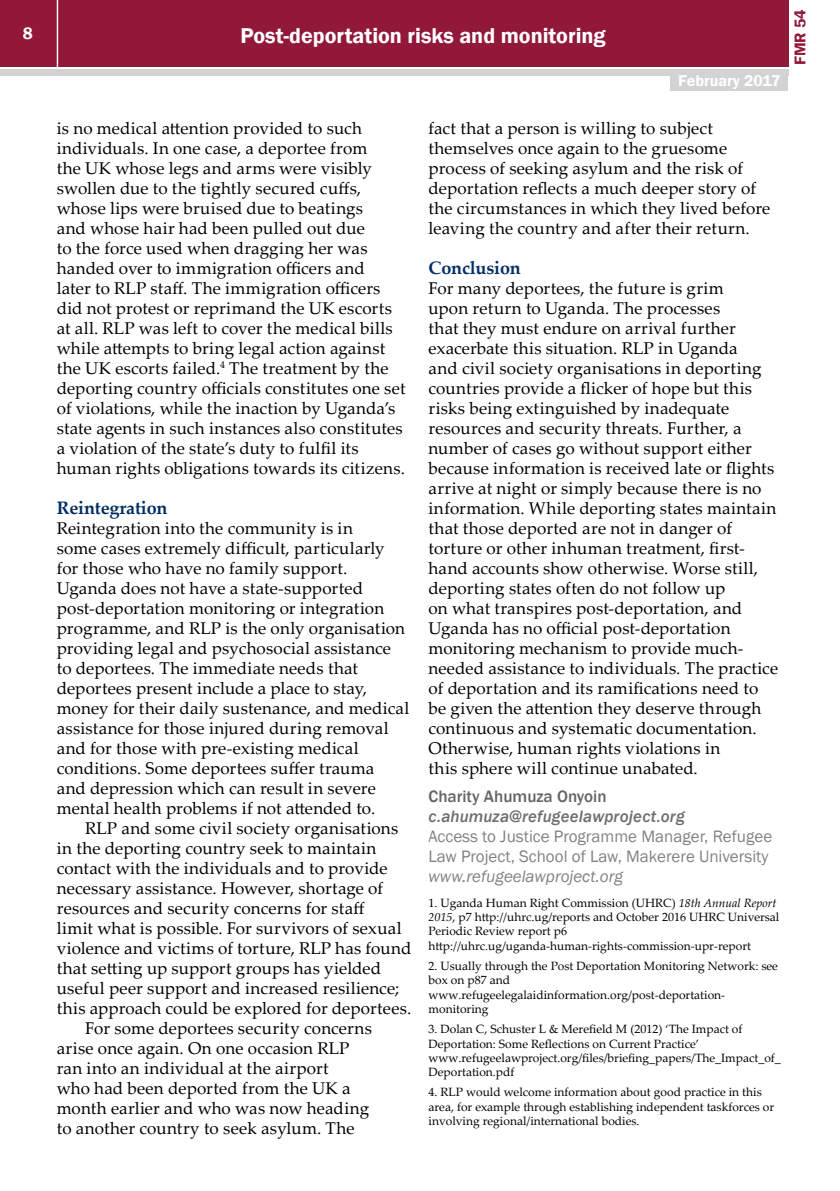
<style>
.page{position:relative;width:840px;height:1191px;background:#fff}
.page>*{position:absolute;margin:0;border:0;box-sizing:border-box;transform-origin:0 0}
.t1{font:600 22px "Franklin Gothic";color:#fff}
.t2{font:700 18px "Palatino Linotype";letter-spacing:-.01em;color:#002d62}
.t3{font:17px/20px "Palatino Linotype";letter-spacing:.01em;color:#000}
.t4{font:17px/20px "Franklin Gothic";color:#808285}
.t5{font:italic 500 17px "Franklin Gothic";letter-spacing:.01em;color:#6d6e71}
.t6{font:italic 17px "Franklin Gothic";color:#808285}
.t7{font:500 17px "Franklin Gothic";color:#636466}
.t8{font:600 17px "Franklin Gothic";color:#fff}
.t9{font:600 16px "Franklin Gothic";color:#fff}
.t10{font:600 16px "Franklin Gothic";color:#92183a}
.t11{font:12px/14.4px "Palatino Linotype";color:#000}
.s1{font-style:italic}
</style>
<div class="page">
<div style="left:0;top:0;width:787px;height:66px;background:#92183a"></div>
<div style="left:0;top:69px;width:787px;height:6px;background:#d1d3d4"></div>
<hr style="left:57px;top:0;width:1px;height:67px;background:#fff">
<div style="left:670px;top:73px;width:117px;height:18px;background:#d1d3d4"></div>
<p class="t8" style="left:23px;top:23px;width:11px">8</p>
<p class="t1" style="left:240px;top:22px;width:366px">Post-deportation risks and monitoring</p>
<p class="t9" style="left:678px;top:71px;width:104px">February 2017</p>
<p class="t3" style="left:57px;top:117px;width:350px">is no medical attention provided to such individuals. In one case, a deportee from<br>the UK whose legs and arms were visibly swollen due to the tightly secured cuffs, whose lips were bruised due to beatings<br>and whose hair had been pulled out due<br>to the force used when dragging her was handed over to immigration officers and<br>later to RLP staff. The immigration officers did not protest or reprimand the UK escorts at all. RLP was left to cover the medical bills while attempts to bring legal action against the UK escorts failed.<sup>4</sup> The treatment by the deporting country officials constitutes one set of violations, while the inaction by Uganda’s state agents in such instances also constitutes a violation of the state’s duty to fulfil its human rights obligations towards its citizens.</p>
<p class="t2" style="left:57px;top:495px;width:112px">Reintegration</p>
<p class="t3" style="left:57px;top:517px;width:354px">Reintegration into the community is in<br>some cases extremely difficult, particularly for those who have no family support.<br>Uganda does not have a state-supported post-deportation monitoring or integration programme, and RLP is the only organisation providing legal and psychosocial assistance to deportees. The immediate needs that deportees present include a place to stay, money for their daily sustenance, and medical assistance for those injured during removal and for those with pre-existing medical conditions. Some deportees suffer trauma<br>and depression which can result in severe mental health problems if not attended to.</p>
<p class="t3" style="left:85px;top:817px;width:315px">RLP and some civil society organisations</p>
<p class="t3" style="left:57px;top:837px;width:321px">in the deporting country seek to maintain</p>
<p class="t3" style="left:57px;top:857px;width:332px">contact with the individuals and to provide</p>
<p class="t3" style="left:57px;top:877px;width:328px">necessary assistance. However, shortage of</p>
<p class="t3" style="left:57px;top:897px;width:309px">resources and security concerns for staff</p>
<p class="t3" style="left:57px;top:917px;width:346px">limit what is possible. For survivors of sexual</p>
<p class="t3" style="left:57px;top:937px;width:356px">violence and victims of torture, RLP has found</p>
<p class="t3" style="left:57px;top:957px;width:326px">that setting up support groups has yielded</p>
<p class="t3" style="left:57px;top:977px;width:343px">useful peer support and increased resilience;</p>
<p class="t3" style="left:57px;top:997px;width:356px">this approach could be explored for deportees.</p>
<p class="t3" style="left:85px;top:1017px;width:288px">For some deportees security concerns</p>
<p class="t3" style="left:57px;top:1037px;width:294px">arise once again. On one occasion RLP</p>
<p class="t3" style="left:57px;top:1057px;width:273px">ran into an individual at the airport</p>
<p class="t3" style="left:57px;top:1077px;width:295px">who had been deported from the UK a</p>
<p class="t3" style="left:57px;top:1097px;width:314px">month earlier and who was now heading</p>
<p class="t3" style="left:57px;top:1117px;width:299px">to another country to seek asylum. The</p>
<p class="t3" style="left:428px;top:117px;width:343px">fact that a person is willing to subject themselves once again to the gruesome process of seeking asylum and the risk of deportation reflects a much deeper story of the circumstances in which they lived before leaving the country and after their return.</p>
<p class="t2" style="left:428px;top:255px;width:94px">Conclusion</p>
<p class="t3" style="left:428px;top:277px;width:351px">For many deportees, the future is grim<br>upon return to Uganda. The processes<br>that they must endure on arrival further exacerbate this situation. RLP in Uganda<br>and civil society organisations in deporting countries provide a flicker of hope but this risks being extinguished by inadequate resources and security threats. Further, a number of cases go without support either because information is received late or flights arrive at night or simply because there is no information. While deporting states maintain that those deported are not in danger of torture or other inhuman treatment, first&shy;hand accounts show otherwise. Worse still, deporting states often do not follow up<br>on what transpires post-deportation, and Uganda has no official post-deportation monitoring mechanism to provide much&shy;needed assistance to individuals. The practice of deportation and its ramifications need to be given the attention they deserve through continuous and systematic documentation.<br>Otherwise, human rights violations in<br>this sphere will continue unabated.</p>
<p class="t7" style="left:428px;top:786px;width:179px">Charity Ahumuza Onyoin</p>
<p class="t5" style="left:428px;top:806px;width:257px">c.ahumuza@refugeelawproject.org</p>
<p class="t4" style="left:428px;top:827px;width:345px">Access to Justice Programme Manager, Refugee<br>Law Project, School of Law, Makerere University</p>
<p class="t6" style="left:428px;top:866px;width:196px">www.refugeelawproject.org</p>
<p class="t11" style="left:428px;top:895px;width:352px">1. Uganda Human Right Commission (UHRC) <span class="s1">18th Annual Report 2015</span>, p7 http://uhrc.ug/reports and October 2016 UHRC Universal Periodic Review report p6 http://uhrc.ug/uganda-human-rights-commission-upr-report</p>
<p class="t11" style="left:428px;top:958px;width:351px">2. Usually through the Post Deportation Monitoring Network: see box on p87 and www.refugeelegalaidinformation.org/post-deportation&shy;monitoring</p>
<p class="t11" style="left:428px;top:1021px;width:354px">3. Dolan C, Schuster L &amp; Merefield M (2012) ‘The Impact of Deportation: Some Reflections on Current Practice’ www.refugeelawproject.org/files/briefing_papers/The_Impact_of_ Deportation.pdf</p>
<p class="t11" style="left:428px;top:1084px;width:347px">4. RLP would welcome information about good practice in this area, for example through establishing independent taskforces or involving regional/international bodies.</p>
<p class="t10" style="left:789px;top:65px;width:58px;rotate:-90deg">FMR 54</p>
</div>
